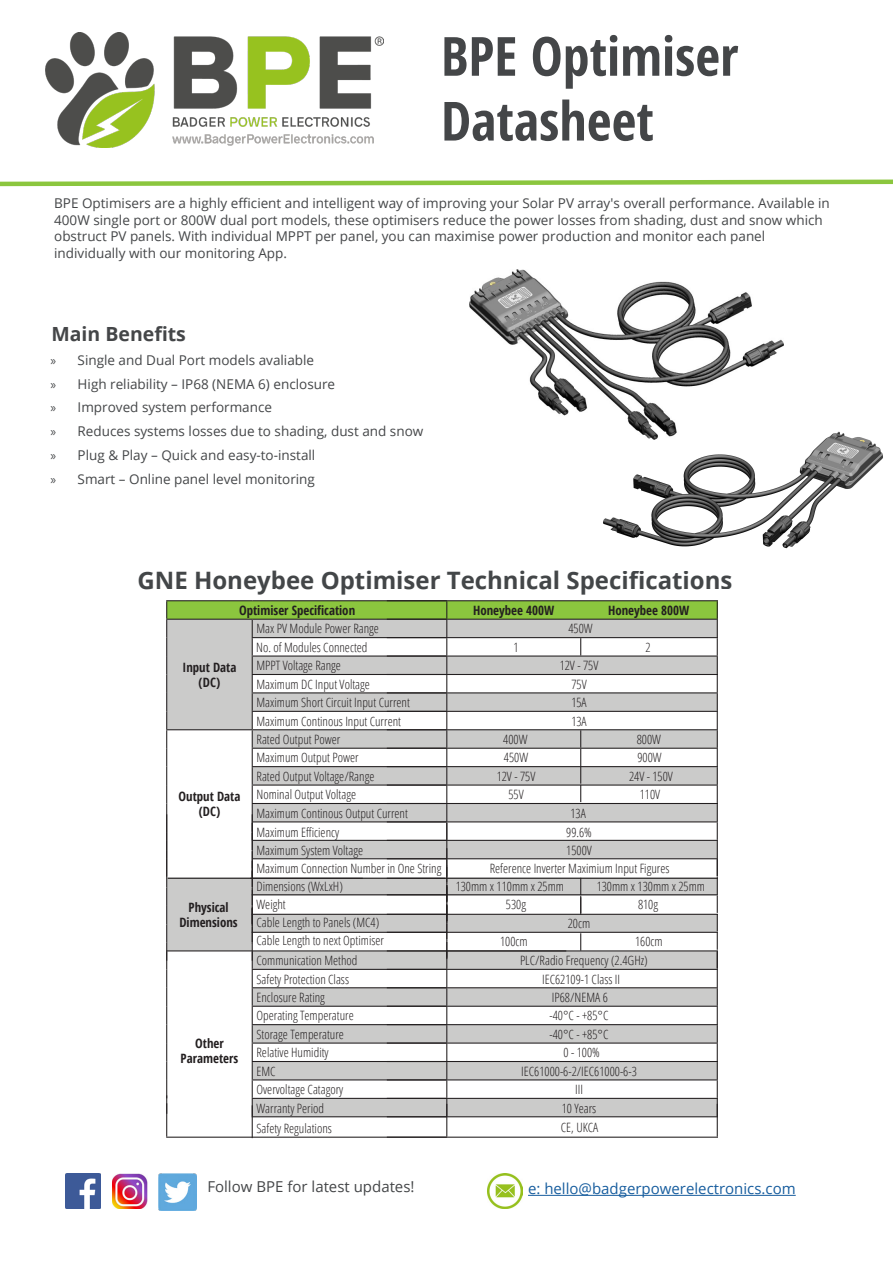
<style>
.page{position:relative;width:893px;height:1263px;background:#fff}
.page>*{position:absolute;margin:0;border:0;box-sizing:border-box;transform-origin:0 0}
.t1{font:700 condensed 54px/64.8px "Open Sans";color:#444648}
.t2{font:700 24px "Open Sans";color:#434648}
.t3{font:700 19.5px "Open Sans";color:#444648}
.t4{font:15px "Open Sans";color:#175d9e}
.t5{font:15px "Open Sans";color:#444648}
.t6{font:13.5px/23.7px "Open Sans";color:#444648}
.t7{font:300 condensed 12.9px/18px "Open Sans";color:#231f20}
.t8{font:700 condensed 12.9px/15.5px "Open Sans";color:#231f20;text-align:center}
.s1{font-family:"Open Sans Condensed";font-stretch:normal}
.s2{font-family:"Myriad Pro"}
</style>
<div class="page">
<svg style="left:0;top:179px;width:893px;height:8px"></svg>
<img style="left:66px;top:1174px;width:35px;height:35px">
<img style="left:112px;top:1174px;width:35px;height:34px">
<img style="left:158px;top:1174px;width:38px;height:36px">
<hr style="left:528px;top:1195px;width:268px;height:1px;background:#175d9e">
<img style="left:488px;top:1174px;width:34px;height:34px">
<img style="left:45px;top:33px;width:338px;height:114px">
<hr style="left:166px;top:600px;width:86px;height:1px;background:#231f20">
<hr style="left:252px;top:600px;width:195px;height:1px;background:#231f20">
<hr style="left:387px;top:600px;width:400px;height:1px;background:#231f20">
<hr style="left:166px;top:1103px;width:1px;height:33px;background:#231f20">
<hr style="left:252px;top:1116px;width:195px;height:1px;background:#231f20">
<hr style="left:252px;top:1105px;width:1px;height:33px;background:#231f20">
<hr style="left:387px;top:1116px;width:400px;height:1px;background:#231f20">
<hr style="left:446px;top:1104px;width:1px;height:32px;background:#231f20">
<hr style="left:717px;top:1104px;width:1px;height:32px;background:#231f20">
<hr style="left:166px;top:1136px;width:86px;height:2px;background:#231f20">
<hr style="left:252px;top:1136px;width:195px;height:2px;background:#231f20">
<hr style="left:387px;top:1136px;width:400px;height:2px;background:#231f20">
<svg style="left:166px;top:601px;width:552px;height:515px"></svg>
<img style="left:603px;top:431px;width:280px;height:118px">
<img style="left:470px;top:270px;width:313px;height:170px">
<p class="t1" style="left:441px;top:22px;width:299px"><span class="s1">BPE</span> Optimiser<br>Datasheet</p>
<p class="t6" style="left:54px;top:195px;width:777px;line-height:16.5px">BPE Optimisers are a highly efficient and intelligent way of improving your Solar PV array's overall performance. Available in 400W single port or 800W dual port models, these optimisers reduce the power losses from shading, dust and snow which obstruct PV panels. With individual MPPT per panel, you can maximise power production and monitor each panel individually with our monitoring App.</p>
<p class="t3" style="left:51px;top:320px;width:136px">Main Benefits</p>
<p class="t6" style="left:51px;top:348px;width:374px"><span class="s2">»</span> Single and Dual Port models avaliable<br><span class="s2">»</span> High reliability – IP68 (NEMA 6) enclosure<br><span class="s2">»</span> Improved system performance<br><span class="s2">»</span> Reduces systems losses due to shading, dust and snow <span class="s2">»</span> Plug &amp; Play – Quick and easy-to-install<br><span class="s2">»</span> Smart – Online panel level monitoring</p>
<p class="t2" style="left:137px;top:563px;width:596px">GNE Honeybee Optimiser Technical Specifications</p>
<p class="t8" style="left:239px;top:602px;width:118px">Optimiser Specification</p>
<p class="t8" style="left:473px;top:602px;width:83px">Honeybee 400W</p>
<p class="t8" style="left:182px;top:659px;width:56px">Input Data (DC)</p>
<p class="t7" style="left:257px;top:619px;width:124px">Max PV Module Power Range</p>
<p class="t7" style="left:568px;top:619px;width:26px">450W</p>
<p class="t7" style="left:256px;top:638px;width:113px">No. of Modules Connected</p>
<p class="t7" style="left:513px;top:638px;width:7px">1</p>
<p class="t7" style="left:257px;top:656px;width:86px">MPPT Voltage Range</p>
<p class="t7" style="left:560px;top:656px;width:40px">12V - 75V</p>
<p class="t7" style="left:257px;top:674px;width:115px">Maximum DC Input Voltage</p>
<p class="t7" style="left:571px;top:674px;width:17px">75V</p>
<p class="t7" style="left:257px;top:693px;width:155px">Maximum Short Circuit Input Current</p>
<p class="t7" style="left:571px;top:693px;width:17px">15A</p>
<p class="t7" style="left:257px;top:711px;width:146px">Maximum Continous Input Current</p>
<p class="t7" style="left:571px;top:711px;width:17px">13A</p>
<p class="t8" style="left:608px;top:602px;width:83px">Honeybee 800W</p>
<p class="t7" style="left:645px;top:638px;width:7px">2</p>
<p class="t8" style="left:178px;top:788px;width:63px">Output Data (DC)</p>
<p class="t8" style="left:179px;top:899px;width:60px">Physical<br>Dimensions</p>
<p class="t8" style="left:181px;top:1035px;width:59px">Other<br>Parameters</p>
<p class="t7" style="left:257px;top:730px;width:85px">Rated Output Power</p>
<p class="t7" style="left:503px;top:730px;width:26px">400W</p>
<p class="t7" style="left:257px;top:748px;width:104px">Maximum Output Power</p>
<p class="t7" style="left:504px;top:748px;width:26px">450W</p>
<p class="t7" style="left:257px;top:767px;width:119px">Rated Output Voltage/Range</p>
<p class="t7" style="left:497px;top:767px;width:40px">12V - 75V</p>
<p class="t7" style="left:257px;top:803px;width:153px">Maximum Continous Output Current</p>
<p class="t7" style="left:570px;top:803px;width:17px">13A</p>
<p class="t7" style="left:257px;top:822px;width:84px">Maximum Efficiency</p>
<p class="t7" style="left:566px;top:822px;width:27px">99.6%</p>
<p class="t7" style="left:257px;top:859px;width:186px">Maximum Connection Number in One String</p>
<p class="t7" style="left:490px;top:859px;width:181px">Reference Inverter Maximium Input Figures</p>
<p class="t7" style="left:629px;top:730px;width:45px;text-align:center">800W<br>900W<br>24V - 150V<br>110V</p>
<p class="t7" style="left:257px;top:785px;width:101px">Nominal Output Voltage</p>
<p class="t7" style="left:508px;top:785px;width:17px">55V</p>
<p class="t7" style="left:257px;top:840px;width:108px">Maximum System Voltage</p>
<p class="t7" style="left:566px;top:840px;width:27px">1500V</p>
<p class="t7" style="left:257px;top:877px;width:129px">Dimensions (WxLxH)<br>Weight<br>Cable Length to Panels (MC4)<br>Cable Length to next Optimiser</p>
<p class="t7" style="left:506px;top:877px;width:60px;text-indent:-50px">130mm x 110mm x 25mm<br>530g</p>
<p class="t7" style="left:568px;top:914px;width:24px">20cm</p>
<p class="t7" style="left:500px;top:932px;width:29px">100cm</p>
<p class="t7" style="left:597px;top:877px;width:110px;text-align:center">130mm x 130mm x 25mm<br>810g</p>
<p class="t7" style="left:635px;top:932px;width:29px">160cm</p>
<p class="t7" style="left:256px;top:951px;width:102px">Communication Method</p>
<p class="t7" style="left:520px;top:951px;width:129px">PLC/Radio Frequency (2.4GHz)</p>
<p class="t7" style="left:257px;top:969px;width:94px">Safety Protection Class</p>
<p class="t7" style="left:542px;top:969px;width:80px">IEC62109-1 Class II</p>
<p class="t7" style="left:257px;top:988px;width:70px">Enclosure Rating</p>
<p class="t7" style="left:552px;top:988px;width:57px">IP68/NEMA 6</p>
<p class="t7" style="left:257px;top:1006px;width:99px">Operating Temperature</p>
<p class="t7" style="left:550px;top:1006px;width:60px">-40°C - +85°C</p>
<p class="t7" style="left:257px;top:1025px;width:89px">Storage Temperature</p>
<p class="t7" style="left:550px;top:1025px;width:60px">-40°C - +85°C</p>
<p class="t7" style="left:257px;top:1043px;width:74px">Relative Humidity</p>
<p class="t7" style="left:563px;top:1043px;width:38px">0 - 100%</p>
<p class="t7" style="left:257px;top:1061px;width:21px">EMC</p>
<p class="t7" style="left:521px;top:1061px;width:117px">IEC61000-6-2/IEC61000-6-3</p>
<p class="t7" style="left:257px;top:1080px;width:88px">Overvoltage Catagory</p>
<p class="t7" style="left:575px;top:1080px;width:9px">III</p>
<p class="t7" style="left:257px;top:1098px;width:69px">Warranty Period</p>
<p class="t7" style="left:562px;top:1098px;width:36px">10 Years</p>
<p class="t7" style="left:257px;top:1118px;width:77px">Safety Regulations</p>
<p class="t7" style="left:561px;top:1118px;width:39px">CE, UKCA</p>
<p class="t5" style="left:207px;top:1177px;width:209px">Follow BPE for latest updates!</p>
<p class="t4" style="left:528px;top:1178px;width:269px">e: hello@badgerpowerelectronics.com</p>
</div>
